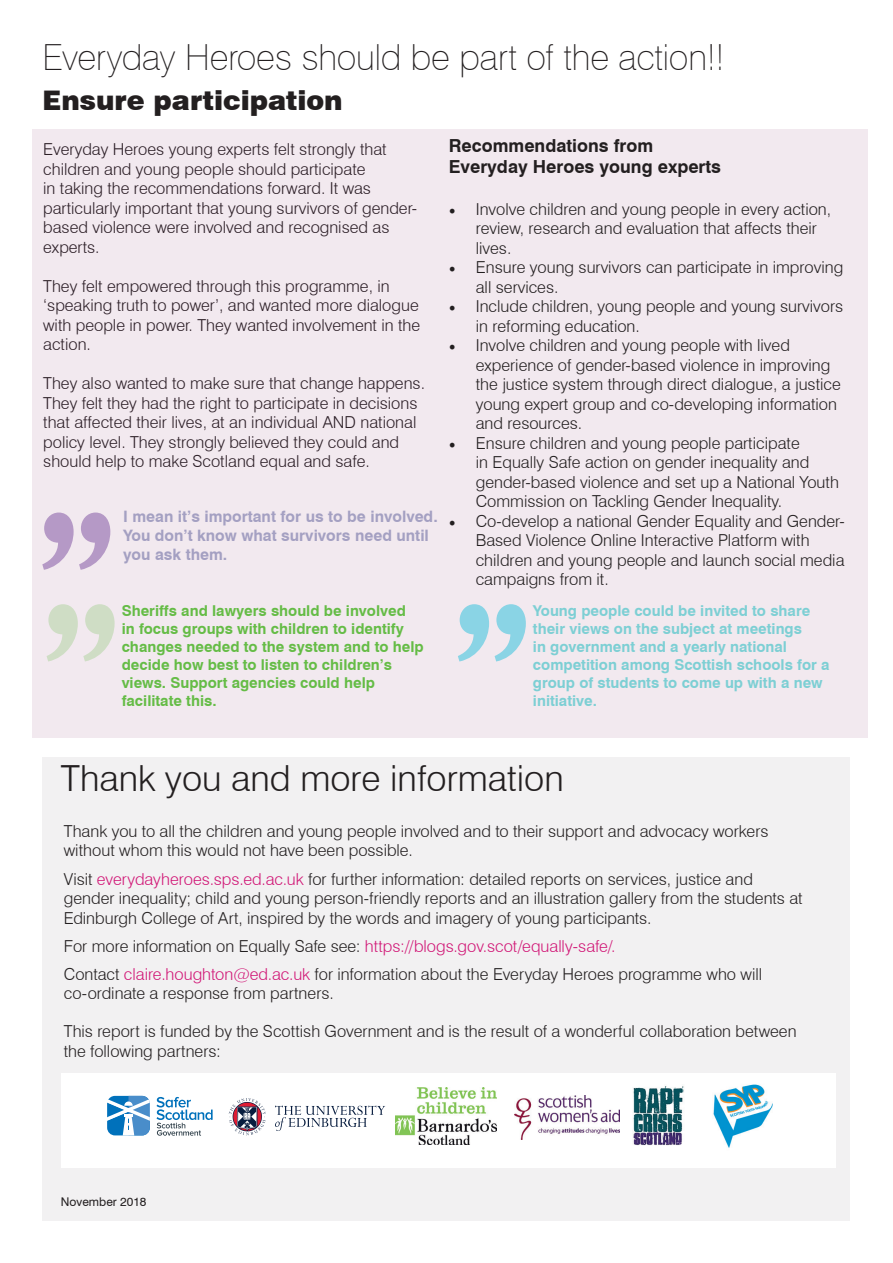
<style>
.page{position:relative;width:893px;height:1263px;background:#fff}
.page>*{position:absolute;margin:0;border:0;box-sizing:border-box;transform-origin:0 0}
.t1{font:100 36px "Swiss 721 BT";letter-spacing:-.005em;color:#231f20}
.heading{font:300 36px "Swiss 721 BT";color:#231f20}
.t2{font:900 27px "Swiss 721 BT";letter-spacing:-.005em;color:#231f20}
.t3{font:700 18px/21.6px "Swiss 721 BT";color:#231f20}
.quotes{font:300 16.5px/19.5px "Swiss 721 BT";color:#231f20}
.quotes-2{font:300 16.5px "Swiss 721 BT";color:#d11676}
.t4{font:700 15.75px/18.9px "Swiss 721 BT";color:#a4a0c2}
.t5{font:700 15px/18px "Swiss 721 BT";color:#65bc46}
.t6{font:700 15px/18px "Swiss 721 BT";color:#7dcfd4}
.t7{font:12px "Swiss 721 BT";color:#231f20}
.s1{font-family:"Minion Pro";font-weight:400;font-size:18px}
.s2{color:#d11676}
.s3{color:#231f20}
</style>
<div class="page">
<div style="left:32px;top:130px;width:835px;height:608px;background:#f2e9ef"></div>
<div style="left:43px;top:757px;width:807px;height:463px;background:#f2f1f2"></div>
<div style="left:62px;top:1073px;width:774px;height:94px;background:#fff"></div>
<svg style="left:229px;top:1098px;width:37px;height:37px"></svg>
<svg style="left:275px;top:1105px;width:110px;height:26px"></svg>
<svg style="left:156px;top:1097px;width:57px;height:39px"></svg>
<svg style="left:107px;top:1096px;width:43px;height:39px"></svg>
<img style="left:395px;top:1087px;width:101px;height:58px">
<img style="left:633px;top:1086px;width:51px;height:60px">
<img style="left:514px;top:1095px;width:105px;height:45px">
<img style="left:713px;top:1084px;width:60px;height:64px">
<svg style="left:47px;top:604px;width:68px;height:57px"></svg>
<svg style="left:458px;top:604px;width:68px;height:57px"></svg>
<svg style="left:42px;top:512px;width:68px;height:58px"></svg>
<p class="t1" style="left:43px;top:35px;width:685px">Everyday Heroes should be part of the action!!</p>
<p class="t2" style="left:43px;top:84px;width:302px">Ensure participation</p>
<p class="quotes" style="left:43px;top:139px;width:376px">Everyday Heroes young experts felt strongly that children and young people should participate<br>in taking the recommendations forward. It was particularly important that young survivors of gender&shy;based violence were involved and recognised as experts.</p>
<p class="quotes" style="left:43px;top:276px;width:379px">They felt empowered through this programme, in ‘speaking truth to power’, and wanted more dialogue with people in power. They wanted involvement in the action.</p>
<p class="quotes" style="left:43px;top:373px;width:383px">They also wanted to make sure that change happens.<br>They felt they had the right to participate in decisions that affected their lives, at an individual AND national policy level. They strongly believed they could and should help to make Scotland equal and safe.</p>
<p class="t4" style="left:123px;top:507px;width:316px">I mean it’s important for us to be involved.<br>You don’t know what survivors need until you ask them.</p>
<p class="t3" style="left:449px;top:135px;width:274px">Recommendations from<br>Everyday Heroes young experts</p>
<p class="quotes" style="left:476px;top:199px;width:357px;text-indent:-27px"><span class="s1">•</span> Involve children and young people in every action, review, research and evaluation that affects their lives.</p>
<p class="quotes" style="left:476px;top:257px;width:369px;text-indent:-27px"><span class="s1">•</span> Ensure young survivors can participate in improving all services.</p>
<p class="quotes" style="left:476px;top:296px;width:369px;text-indent:-27px"><span class="s1">•</span> Include children, young people and young survivors in reforming education.</p>
<p class="quotes" style="left:476px;top:335px;width:366px;text-indent:-27px"><span class="s1">•</span> Involve children and young people with lived experience of gender-based violence in improving the justice system through direct dialogue, a justice young expert group and co-developing information and resources.</p>
<p class="quotes" style="left:476px;top:433px;width:365px;text-indent:-27px"><span class="s1">•</span> Ensure children and young people participate<br>in Equally Safe action on gender inequality and gender-based violence and set up a National Youth Commission on Tackling Gender Inequality.</p>
<p class="quotes" style="left:476px;top:511px;width:371px;text-indent:-27px"><span class="s1">•</span> Co-develop a national Gender Equality and Gender-Based Violence Online Interactive Platform with children and young people and launch social media campaigns from it.</p>
<p class="t5" style="left:122px;top:601px;width:303px">Sheriffs and lawyers should be involved<br>in focus groups with children to identify changes needed to the system and to help decide how best to listen to children’s views. Support agencies could help facilitate this.</p>
<p class="t6" style="left:533px;top:601px;width:298px">Young people could be invited to share their views on the subject at meetings<br>in government and a yearly national competition among Scottish schools for a group of students to come up with a new initiative.</p>
<p class="heading" style="left:61px;top:756px;width:504px">Thank you and more information</p>
<p class="quotes" style="left:64px;top:821px;width:706px">Thank you to all the children and young people involved and to their support and advocacy workers without whom this would not have been possible.</p>
<p class="quotes" style="left:64px;top:869px;width:740px">Visit <span class="s2">everydayheroes.sps.ed.ac.uk</span> for further information: detailed reports on services, justice and gender inequality; child and young person-friendly reports and an illustration gallery from the students at<br>Edinburgh College of Art, inspired by the words and imagery of young participants.</p>
<p class="quotes-2" style="left:64px;top:936px;width:553px"><span class="s3">For more information on Equally Safe see:</span> https://blogs.gov.scot/equally-safe/.</p>
<p class="quotes" style="left:64px;top:964px;width:700px">Contact <span class="s2">claire.houghton@ed.ac.uk</span> for information about the Everyday Heroes programme who will co-ordinate a response from partners.</p>
<p class="quotes" style="left:64px;top:1022px;width:734px">This report is funded by the Scottish Government and is the result of a wonderful collaboration between the following partners:</p>
<p class="t7" style="left:61px;top:1194px;width:87px">November 2018</p>
</div>
